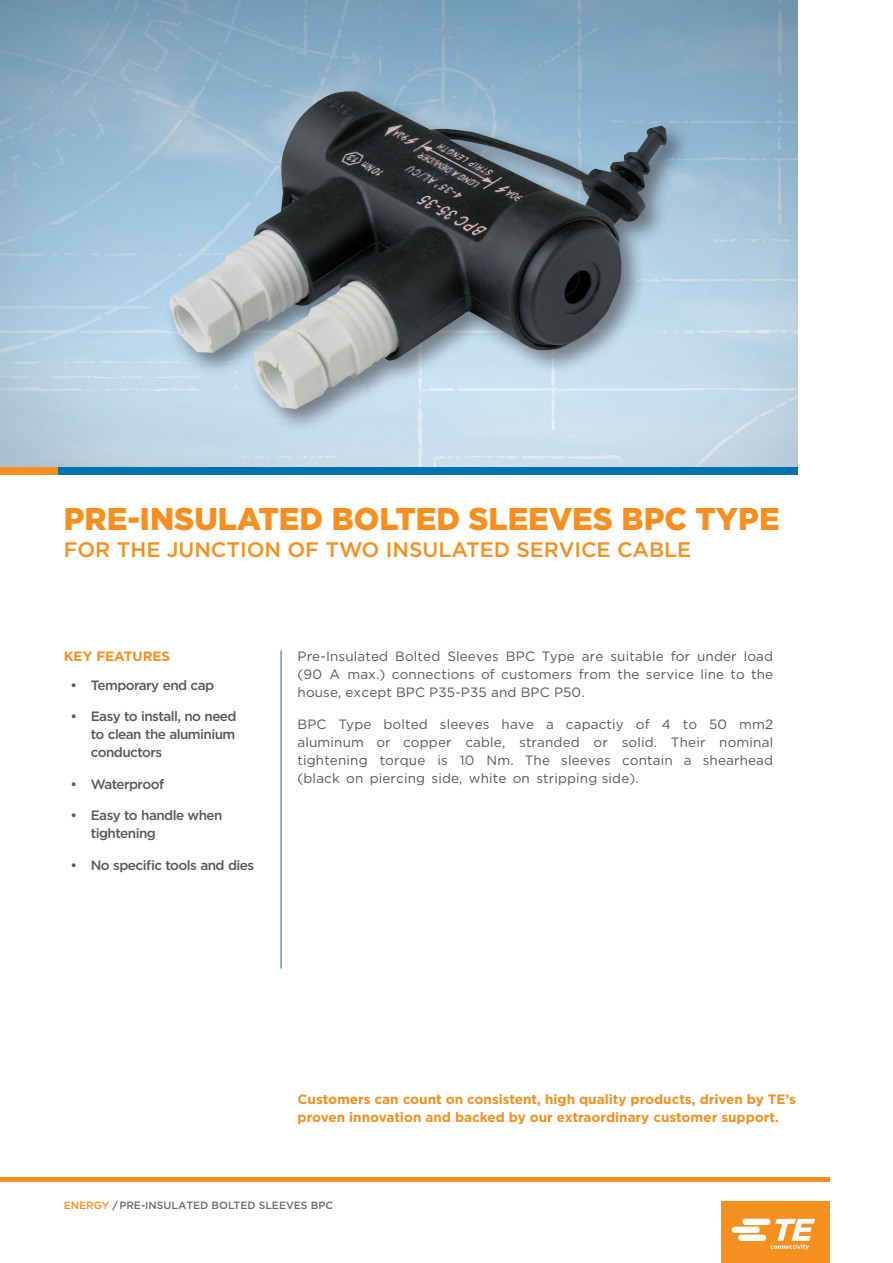
<style>
.page{position:relative;width:893px;height:1263px;background:#fff}
.page>*{position:absolute;margin:0;border:0;box-sizing:border-box;transform-origin:0 0}
.Cover_-_Main_Headlin{font:900 31.5px "Gotham";color:#f68f1e}
.a_RAYCHEM_product{font:500 21px "Gotham";color:#f68f1e}
.Main_Body_Copy{font:13.5px/18px "Gotham";letter-spacing:.01em;color:#57585a;text-align:justify}
.t1{font:500 13.5px/18px "Gotham";letter-spacing:-.04em;color:#57585a;text-align:justify}
.Cover_-_Closing_Copy{font:700 13.5px/18px "Gotham";color:#f68f1e}
.KEY_FEATURE__TITLE{font:700 13.5px "Gotham";color:#f68f1e}
.WP_Footer_Info{font:500 10.5px "Gotham";color:#696b73}
.s1{color:#f68f1e}
</style>
<div class="page">
<hr style="left:281px;top:650px;width:1px;height:318px;background:#0073ae">
<div style="left:0;top:466px;width:58px;height:9px;background:#f68f1e"></div>
<div style="left:58px;top:466px;width:739px;height:9px;background:#0073ae"></div>
<hr style="left:0;top:1178px;width:829px;height:4px;background:#f68f1e">
<div style="left:721px;top:1201px;width:108px;height:62px;background:#f68f1e"></div>
<svg style="left:732px;top:1219px;width:83px;height:31px"></svg>
<img style="left:0;top:0;width:797px;height:466px">
<div style="left:164px;top:86px;width:527px;height:347px;background:#231f20;opacity:.5"></div>
<img style="left:168px;top:91px;width:499px;height:318px">
<p class="Cover_-_Main_Headlin" style="left:64px;top:497px;width:717px">PRE-INSULATED BOLTED SLEEVES BPC TYPE</p>
<p class="a_RAYCHEM_product" style="left:64px;top:536px;width:629px">FOR THE JUNCTION OF TWO INSULATED SERVICE CABLE</p>
<p class="KEY_FEATURE__TITLE" style="left:64px;top:647px;width:108px">KEY FEATURES</p>
<p class="Main_Body_Copy" style="left:298px;top:647px;width:477px">Pre-Insulated Bolted Sleeves BPC Type are suitable for under load (90 A max.) connections of customers from the service line to the house, except BPC P35-P35 and BPC P50.</p>
<p class="Main_Body_Copy" style="left:298px;top:715px;width:477px">BPC Type bolted sleeves have a capactiy of 4 to 50 mm2 aluminum or copper cable, stranded or solid. Their nominal tightening torque is 10 Nm. The sleeves contain a shearhead (black on piercing side, white on stripping side).</p>
<p class="t1" style="left:71px;top:676px;width:145px">• Temporary end cap</p>
<p class="t1" style="left:91px;top:707px;width:147px;text-indent:-20px">• Easy to install, no need to clean the aluminium conductors</p>
<p class="t1" style="left:71px;top:775px;width:95px">• Waterproof</p>
<p class="t1" style="left:91px;top:806px;width:133px;text-indent:-20px">• Easy to handle when tightening</p>
<p class="t1" style="left:71px;top:856px;width:185px">• No specific tools and dies</p>
<p class="Cover_-_Closing_Copy" style="left:298px;top:1090px;width:500px">Customers can count on consistent, high quality products, driven by TE’s proven innovation and backed by our extraordinary customer support.</p>
<p class="WP_Footer_Info" style="left:64px;top:1198px;width:271px"><span class="s1">ENERGY</span> / PRE-INSULATED BOLTED SLEEVES BPC</p>
</div>
